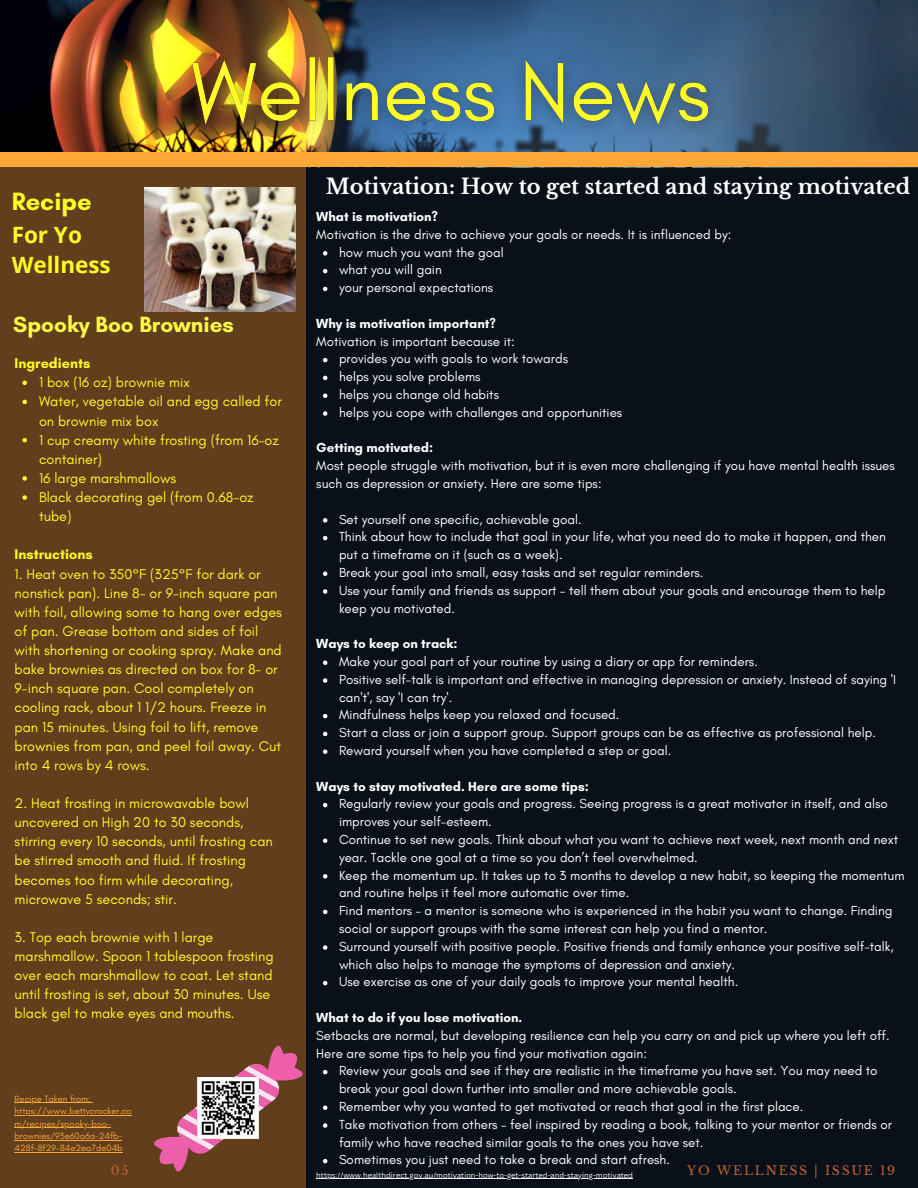
<style>
.page{position:relative;width:918px;height:1188px;background:#09101a}
.page>*{position:absolute;margin:0;border:0;box-sizing:border-box;transform-origin:0 0}
.t1{font:700 25.5px "Glacial Indifference";color:#fffb28}
.t2{font:700 22.5px "Glacial Indifference";color:#fff845}
.t3{font:700 22.5px/30.3px "Open Sans";color:#fffb28}
.t4{font:700 21px "Libre Baskerville";color:#fff}
.t5{font:14.4px/19.2px "Glacial Indifference";color:#fffb28}
.t6{font:700 14.4px "Glacial Indifference";color:#fffb28}
.t7{font:13.35px/17.9px "Glacial Indifference";color:#fff}
.t8{font:700 13.35px "Glacial Indifference";color:#fff}
.t9{font:12.45px "Libre Baskerville";letter-spacing:.14em;color:#c26339}
.t10{font:9.3px/12.3px "Glacial Indifference";color:#fea839}
.t11{font:7.5px "Canva Sans";color:#fff}
</style>
<div class="page">
<img style="left:0;top:0;width:918px;height:152px">
<div style="left:0;top:167px;width:305px;height:1021px;background:#613e1c"></div>
<div style="left:0;top:152px;width:918px;height:15px;background:#fea839"></div>
<img style="left:145px;top:188px;width:150px;height:123px">
<svg style="left:323px;top:251px;width:4px;height:5px"></svg>
<svg style="left:323px;top:269px;width:4px;height:4px"></svg>
<svg style="left:323px;top:287px;width:4px;height:4px"></svg>
<svg style="left:323px;top:358px;width:4px;height:4px"></svg>
<svg style="left:323px;top:376px;width:4px;height:4px"></svg>
<svg style="left:323px;top:393px;width:4px;height:5px"></svg>
<svg style="left:323px;top:411px;width:4px;height:5px"></svg>
<svg style="left:323px;top:518px;width:4px;height:5px"></svg>
<svg style="left:323px;top:536px;width:4px;height:4px"></svg>
<svg style="left:323px;top:571px;width:4px;height:5px"></svg>
<svg style="left:323px;top:589px;width:4px;height:5px"></svg>
<svg style="left:323px;top:660px;width:4px;height:5px"></svg>
<svg style="left:323px;top:678px;width:4px;height:5px"></svg>
<svg style="left:323px;top:714px;width:4px;height:4px"></svg>
<svg style="left:323px;top:732px;width:4px;height:4px"></svg>
<svg style="left:323px;top:749px;width:4px;height:5px"></svg>
<svg style="left:323px;top:803px;width:4px;height:4px"></svg>
<svg style="left:323px;top:838px;width:4px;height:5px"></svg>
<svg style="left:323px;top:874px;width:4px;height:5px"></svg>
<svg style="left:323px;top:910px;width:4px;height:4px"></svg>
<svg style="left:323px;top:945px;width:4px;height:5px"></svg>
<svg style="left:323px;top:981px;width:4px;height:4px"></svg>
<svg style="left:323px;top:1070px;width:4px;height:4px"></svg>
<svg style="left:323px;top:1106px;width:4px;height:4px"></svg>
<svg style="left:323px;top:1123px;width:4px;height:5px"></svg>
<svg style="left:323px;top:1159px;width:4px;height:4px"></svg>
<svg style="left:154px;top:1045px;width:149px;height:127px"></svg>
<svg style="left:22px;top:381px;width:5px;height:4px"></svg>
<svg style="left:22px;top:400px;width:5px;height:4px"></svg>
<svg style="left:22px;top:438px;width:5px;height:4px"></svg>
<svg style="left:22px;top:476px;width:5px;height:5px"></svg>
<svg style="left:22px;top:495px;width:5px;height:5px"></svg>
<img style="left:170px;top:23px;width:561px;height:129px">
<hr style="left:15px;top:1103px;width:76px;height:1px;background:#fea839">
<hr style="left:15px;top:1115px;width:117px;height:1px;background:#fea839">
<hr style="left:15px;top:1127px;width:96px;height:1px;background:#fea839">
<hr style="left:15px;top:1140px;width:107px;height:1px;background:#fea839">
<hr style="left:15px;top:1152px;width:108px;height:1px;background:#fea839">
<hr style="left:316px;top:1178px;width:317px;height:1px;background:#fff">
<img style="left:198px;top:1078px;width:60px;height:60px">
<h1 class="t1" style="left:12px;top:186px;width:82px">Recipe</h1>
<h2 class="t3" style="left:12px;top:219px;width:101px">For Yo<br>Wellness</h2>
<h2 class="t2" style="left:13px;top:311px;width:222px">Spooky Boo Brownies</h2>
<p class="t6" style="left:15px;top:354px;width:77px">Ingredients</p>
<p class="t5" style="left:39px;top:373px;width:244px">1 box (16 oz) brownie mix<br>Water, vegetable oil and egg called for on brownie mix box<br>1 cup creamy white frosting (from 16-oz container)<br>16 large marshmallows<br>Black decorating gel (from 0.68-oz tube)</p>
<p class="t6" style="left:15px;top:546px;width:80px">Instructions</p>
<p class="t5" style="left:15px;top:564px;width:269px">1. Heat oven to 350°F (325°F for dark or nonstick pan). Line 8- or 9-inch square pan with foil, allowing some to hang over edges of pan. Grease bottom and sides of foil with shortening or cooking spray. Make and bake brownies as directed on box for 8- or 9-inch square pan. Cool completely on cooling rack, about 1 1/2 hours. Freeze in pan 15 minutes. Using foil to lift, remove brownies from pan, and peel foil away. Cut into 4 rows by 4 rows.</p>
<p class="t5" style="left:15px;top:793px;width:260px">2. Heat frosting in microwavable bowl uncovered on High 20 to 30 seconds, stirring every 10 seconds, until frosting can be stirred smooth and fluid. If frosting becomes too firm while decorating, microwave 5 seconds; stir.</p>
<p class="t5" style="left:15px;top:927px;width:261px">3. Top each brownie with 1 large marshmallow. Spoon 1 tablespoon frosting over each marshmallow to coat. Let stand until frosting is set, about 30 minutes. Use black gel to make eyes and mouths.</p>
<h3 class="t4" style="left:326px;top:174px;width:586px">Motivation: How to get started and staying motivated</h3>
<p class="t8" style="left:316px;top:208px;width:123px">What is motivation?</p>
<p class="t7" style="left:316px;top:225px;width:416px">Motivation is the drive to achieve your goals or needs. It is influenced by:</p>
<p class="t7" style="left:339px;top:243px;width:166px">how much you want the goal what you will gain<br>your personal expectations</p>
<p class="t8" style="left:316px;top:315px;width:181px">Why is motivation important?</p>
<p class="t7" style="left:316px;top:332px;width:200px">Motivation is important because it:</p>
<p class="t7" style="left:339px;top:350px;width:285px">provides you with goals to work towards<br>helps you solve problems<br>helps you change old habits<br>helps you cope with challenges and opportunities</p>
<p class="t8" style="left:316px;top:440px;width:118px">Getting motivated:</p>
<p class="t7" style="left:316px;top:457px;width:580px">Most people struggle with motivation, but it is even more challenging if you have mental health issues such as depression or anxiety. Here are some tips:</p>
<p class="t7" style="left:339px;top:510px;width:548px">Set yourself one specific, achievable goal.<br>Think about how to include that goal in your life, what you need do to make it happen, and then put a timeframe on it (such as a week).<br>Break your goal into small, easy tasks and set regular reminders.<br>Use your family and friends as support – tell them about your goals and encourage them to help keep you motivated.</p>
<p class="t7" style="left:339px;top:652px;width:559px">Make your goal part of your routine by using a diary or app for reminders.<br>Positive self-talk is important and effective in managing depression or anxiety. Instead of saying 'I can't', say 'I can try'.<br>Mindfulness helps keep you relaxed and focused.<br>Start a class or join a support group. Support groups can be as effective as professional help.<br>Reward yourself when you have completed a step or goal.</p>
<p class="t7" style="left:339px;top:795px;width:567px">Regularly review your goals and progress. Seeing progress is a great motivator in itself, and also improves your self-esteem.<br>Continue to set new goals. Think about what you want to achieve next week, next month and next year. Tackle one goal at a time so you don’t feel overwhelmed.<br>Keep the momentum up. It takes up to 3 months to develop a new habit, so keeping the momentum and routine helps it feel more automatic over time.<br>Find mentors – a mentor is someone who is experienced in the habit you want to change. Finding social or support groups with the same interest can help you find a mentor.<br>Surround yourself with positive people. Positive friends and family enhance your positive self-talk, which also helps to manage the symptoms of depression and anxiety.<br>Use exercise as one of your daily goals to improve your mental health.</p>
<p class="t8" style="left:316px;top:636px;width:143px">Ways to keep on track:</p>
<p class="t8" style="left:316px;top:778px;width:274px">Ways to stay motivated. Here are some tips:</p>
<p class="t8" style="left:316px;top:1009px;width:207px">What to do if you lose motivation.</p>
<p class="t7" style="left:316px;top:1026px;width:575px">Setbacks are normal, but developing resilience can help you carry on and pick up where you left off.<br>Here are some tips to help you find your motivation again:</p>
<p class="t7" style="left:339px;top:1062px;width:555px">Review your goals and see if they are realistic in the timeframe you have set. You may need to break your goal down further into smaller and more achievable goals.<br>Remember why you wanted to get motivated or reach that goal in the first place.<br>Take motivation from others – feel inspired by reading a book, talking to your mentor or friends or family who have reached similar goals to the ones you have set.<br>Sometimes you just need to take a break and start afresh.</p>
<p class="t10" style="left:15px;top:1092px;width:119px">Recipe Taken from: https://www.bettycrocker.co m/recipes/spooky-boo&shy;brownies/93e60a6a-24fb-<br>428f-8f29-84e2ea7de04b</p>
<p class="t9" style="left:111px;top:1163px;width:19px">05</p>
<p class="t9" style="left:687px;top:1163px;width:210px">YO WELLNESS | ISSUE 19</p>
<p class="t11" style="left:316px;top:1170px;width:318px">https://www.healthdirect.gov.au/motivation-how-to-get-started-and-staying-motivated</p>
</div>
